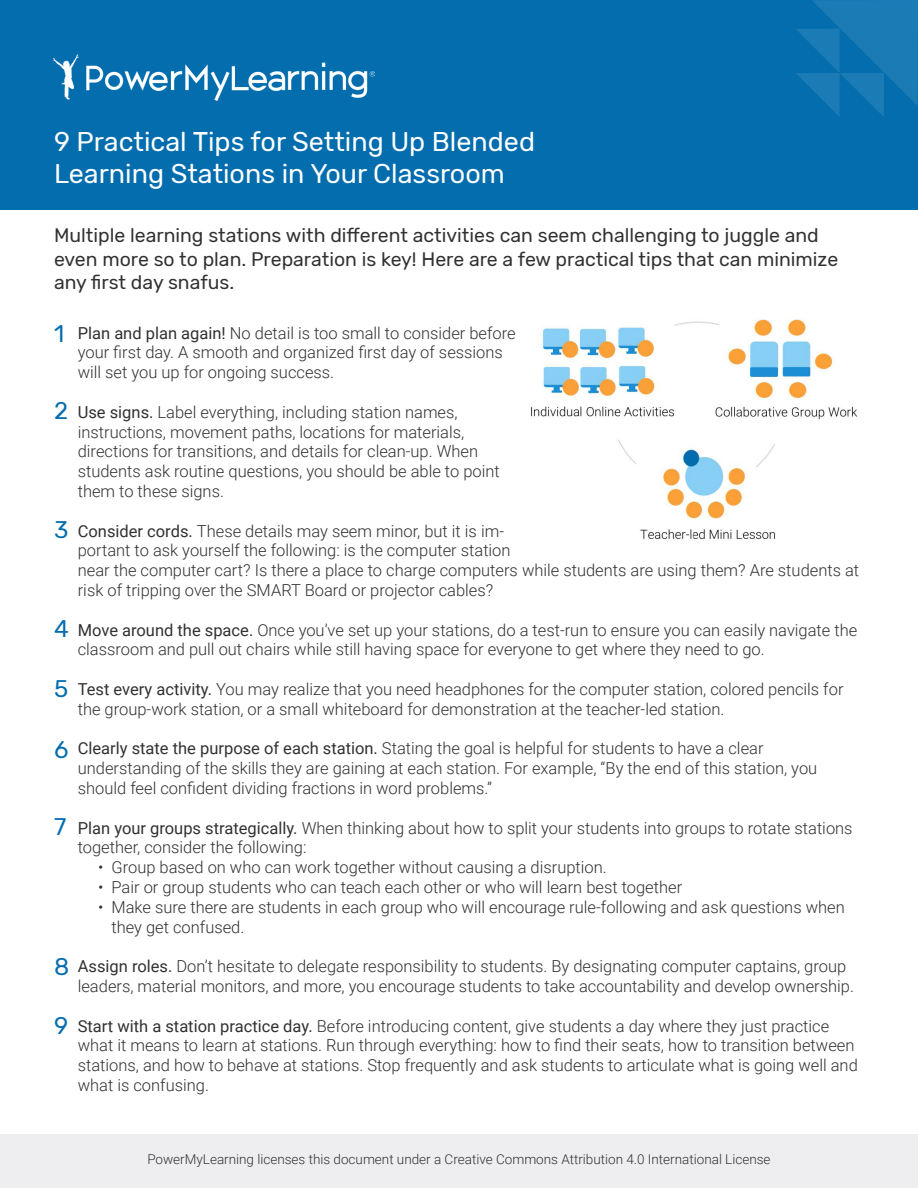
<style>
.page{position:relative;width:918px;height:1188px;background:#fff}
.page>*{position:absolute;margin:0;border:0;box-sizing:border-box;transform-origin:0 0}
.t1{font:27px/32.4px "Rubik";color:#fff}
.t2{font:24px "Rubik";color:#036dae}
.t3{font:19.5px/23.4px "Rubik";color:#313131}
.t4{font:300 16.5px/19.8px "Roboto";color:#313131}
.t5{font:300 13.5px "Roboto";color:#313131}
.s1{font-weight:400}
</style>
<div class="page">
<div style="left:0;top:1134px;width:918px;height:54px;background:#eeeef0"></div>
<div style="left:0;top:0;width:918px;height:210px;background:#036dae"></div>
<svg style="left:796px;top:0;width:122px;height:117px"></svg>
<img style="left:54px;top:54px;width:320px;height:47px">
<img style="left:531px;top:319px;width:327px;height:221px">
<p class="t1" style="left:54px;top:126px;width:483px">9 Practical Tips for Setting Up Blended<br>Learning Stations in Your Classroom</p>
<p class="t3" style="left:54px;top:224px;width:786px">Multiple learning stations with different activities can seem challenging to juggle and even more so to plan. Preparation is key! Here are a few practical tips that can minimize any first day snafus.</p>
<p class="t2" style="left:54px;top:320px;width:12px">1</p>
<p class="t2" style="left:54px;top:397px;width:16px">2</p>
<p class="t2" style="left:54px;top:516px;width:16px">3</p>
<p class="t2" style="left:54px;top:616px;width:16px">4</p>
<p class="t2" style="left:54px;top:675px;width:16px">5</p>
<p class="t2" style="left:54px;top:736px;width:16px">6</p>
<p class="t2" style="left:54px;top:813px;width:14px">7</p>
<p class="t2" style="left:54px;top:953px;width:17px">8</p>
<p class="t2" style="left:54px;top:1012px;width:16px">9</p>
<p class="t4" style="left:78px;top:322px;width:440px"><span class="s1">Plan and plan again!</span> No detail is too small to consider before your first day. A smooth and organized first day of sessions will set you up for ongoing success.</p>
<p class="t4" style="left:78px;top:401px;width:381px"><span class="s1">Use signs.</span> Label everything, including station names,</p>
<p class="t4" style="left:78px;top:421px;width:388px">instructions, movement paths, locations for materials,</p>
<p class="t4" style="left:78px;top:441px;width:402px">directions for transitions, and details for clean-up. When</p>
<p class="t4" style="left:78px;top:461px;width:424px">students ask routine questions, you should be able to point them to these signs.</p>
<p class="t4" style="left:78px;top:520px;width:783px"><span class="s1">Consider cords.</span> These details may seem minor, but it is im-<br>portant to ask yourself the following: is the computer station<br>near the computer cart? Is there a place to charge computers while students are using them? Are students at risk of tripping over the SMART Board or projector cables?</p>
<p class="t4" style="left:78px;top:619px;width:781px"><span class="s1">Move around the space.</span> Once you’ve set up your stations, do a test-run to ensure you can easily navigate the classroom and pull out chairs while still having space for everyone to get where they need to go.</p>
<p class="t4" style="left:78px;top:679px;width:767px"><span class="s1">Test every activity.</span> You may realize that you need headphones for the computer station, colored pencils for the group-work station, or a small whiteboard for demonstration at the teacher-led station.</p>
<p class="t4" style="left:78px;top:738px;width:687px"><span class="s1">Clearly state the purpose of each station.</span> Stating the goal is helpful for students to have a clear</p>
<p class="t4" style="left:78px;top:758px;width:741px">understanding of the skills they are gaining at each station. For example, “By the end of this station, you should feel confident dividing fractions in word problems.”</p>
<p class="t4" style="left:78px;top:817px;width:776px"><span class="s1">Plan your groups strategically.</span> When thinking about how to split your students into groups to rotate stations together, consider the following:</p>
<p class="t4" style="left:98px;top:857px;width:510px">• Group based on who can work together without causing a disruption.</p>
<p class="t4" style="left:98px;top:877px;width:586px">• Pair or group students who can teach each other or who will learn best together</p>
<p class="t4" style="left:112px;top:896px;width:735px;text-indent:-14px">• Make sure there are students in each group who will encourage rule-following and ask questions when they get confused.</p>
<p class="t4" style="left:78px;top:956px;width:778px"><span class="s1">Assign roles.</span> Don’t hesitate to delegate responsibility to students. By designating computer captains, group leaders, material monitors, and more, you encourage students to take accountability and develop ownership.</p>
<p class="t4" style="left:78px;top:1015px;width:782px"><span class="s1">Start with a station practice day.</span> Before introducing content, give students a day where they just practice what it means to learn at stations. Run through everything: how to find their seats, how to transition between stations, and how to behave at stations. Stop frequently and ask students to articulate what is going well and what is confusing.</p>
<p class="t5" style="left:147px;top:1150px;width:625px">PowerMyLearning licenses this document under a Creative Commons Attribution 4.0 International License</p>
</div>
